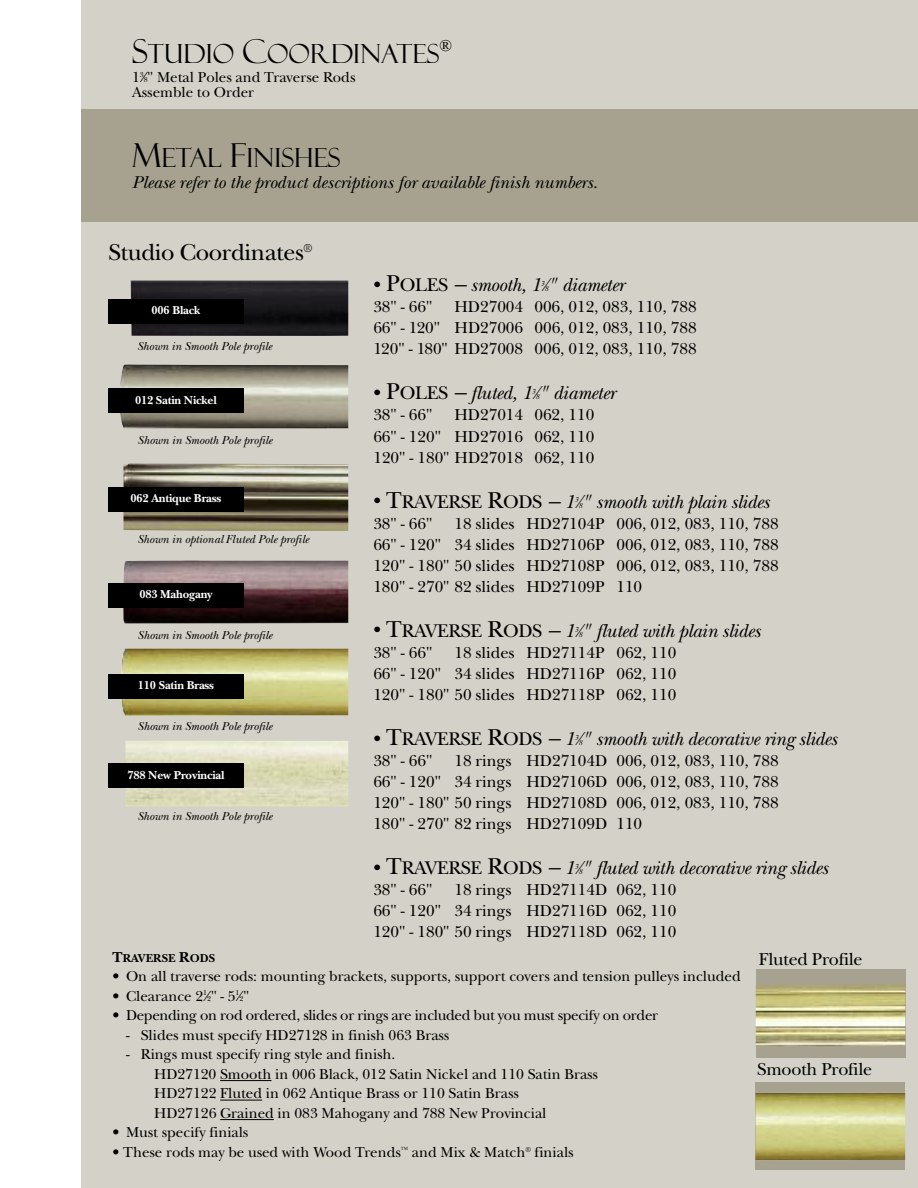
<style>
.page{position:relative;width:918px;height:1188px;background:#fff}
.page>*{position:absolute;margin:0;border:0;box-sizing:border-box;transform-origin:0 0}
.t1{font:26.4px "Felix Titling";color:#000}
.t2{font:24px "New Baskerville";letter-spacing:-.015em;color:#000}
.t3{font:italic 19.5px "New Baskerville";letter-spacing:-.015em;color:#000}
.t4{font:italic 18px "New Baskerville";color:#000}
.t5{font:18px "New Baskerville";letter-spacing:-.015em;color:#000}
.t6{font:16.5px/21px "New Baskerville";color:#000;text-align:justify}
.t7{font:15px/19.5px "New Baskerville";color:#000}
.t8{font:15px "New Baskerville";letter-spacing:-.02em;color:#000}
.t9{font:italic 12px "New Baskerville";color:#000}
.t10{font:700 12px "New Baskerville";letter-spacing:-.015em;color:#fff}
.t11{font:700 12px "New Baskerville";color:#000}
.t12{font:italic 7.5px "New Baskerville";color:#000}
.s1{font-size:33px}
.s2{font-size:7.5px}
.s3{font-style:normal;font-size:16.5px}
.s4{font-style:normal;font-size:24px}
.s5{font-style:normal;font-size:19.2px}
.s6{font-size:24px}
.s7{font-size:15px}
</style>
<div class="page">
<div style="left:81px;top:0;width:837px;height:1188px;background:#d4d2c8"></div>
<div style="left:81px;top:110px;width:837px;height:112px;background:#a6a28f"></div>
<img style="left:131px;top:281px;width:217px;height:55px">
<div style="left:108px;top:299px;width:135px;height:25px;background:#000"></div>
<img style="left:119px;top:364px;width:229px;height:65px">
<div style="left:108px;top:389px;width:135px;height:24px;background:#000"></div>
<img style="left:124px;top:463px;width:224px;height:68px">
<div style="left:108px;top:487px;width:135px;height:25px;background:#000"></div>
<img style="left:123px;top:560px;width:225px;height:63px">
<div style="left:108px;top:583px;width:135px;height:25px;background:#000"></div>
<img style="left:121px;top:649px;width:227px;height:67px">
<div style="left:108px;top:674px;width:135px;height:25px;background:#000"></div>
<img style="left:125px;top:741px;width:223px;height:65px">
<div style="left:108px;top:764px;width:135px;height:24px;background:#000"></div>
<hr style="left:220px;top:1080px;width:51px;height:1px;background:#000">
<hr style="left:220px;top:1100px;width:42px;height:1px;background:#000">
<hr style="left:220px;top:1119px;width:54px;height:1px;background:#000">
<div style="left:756px;top:969px;width:149px;height:89px;background:#a6a28f"></div>
<img style="left:756px;top:984px;width:149px;height:62px">
<div style="left:756px;top:1082px;width:149px;height:87px;background:#a6a28f"></div>
<img style="left:756px;top:1092px;width:149px;height:68px">
<h1 class="t1" style="left:132px;top:38px;width:322px"><span class="s1">S</span>TUDIO <span class="s1">C</span>OORDINATES<sup>®</sup></h1>
<p class="t7" style="left:132px;top:70px;width:225px;line-height:15px">1<sup>3</sup>⁄<span class="s2">8</span>" Metal Poles and Traverse Rods<br>Assemble to Order</p>
<h1 class="t1" style="left:132px;top:142px;width:210px"><span class="s1">M</span>ETAL <span class="s1">F</span>INISHES</h1>
<p class="t4" style="left:132px;top:172px;width:467px">Please refer to the product descriptions for available finish numbers.</p>
<h2 class="t2" style="left:108px;top:238px;width:205px">Studio Coordinates<sup>®</sup></h2>
<p class="t10" style="left:151px;top:303px;width:50px">006 Black</p>
<p class="t9" style="left:137px;top:340px;width:136px">Shown in Smooth Pole profile</p>
<p class="t10" style="left:135px;top:393px;width:83px">012 Satin Nickel</p>
<p class="t9" style="left:138px;top:434px;width:136px">Shown in Smooth Pole profile</p>
<p class="t10" style="left:131px;top:491px;width:92px">062 Antique Brass</p>
<p class="t9" style="left:138px;top:532px;width:173px">Shown in optional Fluted Pole profile</p>
<p class="t10" style="left:139px;top:587px;width:75px">083 Mahogany</p>
<p class="t9" style="left:138px;top:628px;width:136px">Shown in Smooth Pole profile</p>
<p class="t10" style="left:138px;top:678px;width:78px">110 Satin Brass</p>
<p class="t9" style="left:138px;top:719px;width:136px">Shown in Smooth Pole profile</p>
<p class="t10" style="left:127px;top:768px;width:99px">788 New Provincial</p>
<p class="t9" style="left:138px;top:809px;width:136px">Shown in Smooth Pole profile</p>
<p class="t3" style="left:373px;top:274px;width:252px"><span class="s3">•</span> <span class="s4">P</span><span class="s5">OLES</span> <span class="s6">–</span> smooth, 1 ⁄" diameter</p>
<p class="t12" style="left:541px;top:279px;width:5px">3</p>
<p class="t12" style="left:545px;top:284px;width:5px">8</p>
<p class="t6" style="left:373px;top:296px;width:325px;text-indent:81px">HD27004 006, 012, 083, 110, 788<br>66" - 120" HD27006 006, 012, 083, 110, 788<br>120" - 180" HD27008 006, 012, 083, 110, 788</p>
<p class="t3" style="left:373px;top:382px;width:243px"><span class="s3">•</span> <span class="s4">P</span><span class="s5">OLES</span> <span class="s6">–</span> fluted, 1 ⁄" diameter</p>
<p class="t6" style="left:373px;top:296px;width:60px">38" - 66"</p>
<p class="t12" style="left:532px;top:387px;width:5px">3</p>
<p class="t12" style="left:536px;top:393px;width:5px">8</p>
<p class="t6" style="left:373px;top:405px;width:222px;text-indent:81px">HD27014 062, 110<br>66" - 120" HD27016 062, 110<br>120" - 180" HD27018 062, 110</p>
<p class="t3" style="left:373px;top:490px;width:398px"><span class="s3">•</span> <span class="s4">T</span><span class="s5">RAVERSE</span> <span class="s4">R</span><span class="s5">ODS</span> <span class="s6">–</span> 1 ⁄" smooth with plain slides</p>
<p class="t6" style="left:373px;top:405px;width:60px">38" - 66"</p>
<p class="t12" style="left:574px;top:496px;width:5px">3</p>
<p class="t12" style="left:578px;top:501px;width:5px">8</p>
<p class="t6" style="left:373px;top:513px;width:407px;text-indent:81px">18 slides HD27104P 006, 012, 083, 110, 788<br>66" - 120" 34 slides HD27106P 006, 012, 083, 110, 788<br>120" - 180" 50 slides HD27108P 006, 012, 083, 110, 788<br>180" - 270" 82 slides HD27109P 110</p>
<p class="t3" style="left:373px;top:619px;width:389px"><span class="s3">•</span> <span class="s4">T</span><span class="s5">RAVERSE</span> <span class="s4">R</span><span class="s5">ODS</span> <span class="s6">–</span> 1 ⁄" fluted with plain slides</p>
<p class="t6" style="left:373px;top:513px;width:60px">38" - 66"</p>
<p class="t12" style="left:574px;top:625px;width:5px">3</p>
<p class="t12" style="left:578px;top:630px;width:5px">8</p>
<p class="t6" style="left:373px;top:642px;width:304px;text-indent:81px">18 slides HD27114P 062, 110<br>66" - 120" 34 slides HD27116P 062, 110<br>120" - 180" 50 slides HD27118P 062, 110</p>
<p class="t3" style="left:373px;top:727px;width:465px"><span class="s3">•</span> <span class="s4">T</span><span class="s5">RAVERSE</span> <span class="s4">R</span><span class="s5">ODS</span> <span class="s6">–</span> 1 ⁄" smooth with decorative ring slides</p>
<p class="t6" style="left:373px;top:642px;width:60px">38" - 66"</p>
<p class="t12" style="left:574px;top:733px;width:5px">3</p>
<p class="t12" style="left:578px;top:738px;width:5px">8</p>
<p class="t6" style="left:373px;top:750px;width:407px;text-indent:81px">18 rings HD27104D 006, 012, 083, 110, 788<br>66" - 120" 34 rings HD27106D 006, 012, 083, 110, 788<br>120" - 180" 50 rings HD27108D 006, 012, 083, 110, 788<br>180" - 270" 82 rings HD27109D 110</p>
<p class="t3" style="left:373px;top:857px;width:456px"><span class="s3">•</span> <span class="s4">T</span><span class="s5">RAVERSE</span> <span class="s4">R</span><span class="s5">ODS</span> <span class="s6">–</span> 1 ⁄" fluted with decorative ring slides</p>
<p class="t6" style="left:373px;top:750px;width:60px">38" - 66"</p>
<p class="t12" style="left:574px;top:862px;width:5px">3</p>
<p class="t12" style="left:578px;top:867px;width:5px">8</p>
<p class="t6" style="left:373px;top:879px;width:304px;text-indent:81px">18 rings HD27114D 062, 110<br>66" - 120" 34 rings HD27116D 062, 110<br>120" - 180" 50 rings HD27118D 062, 110</p>
<p class="t6" style="left:373px;top:879px;width:60px">38" - 66"</p>
<p class="t11" style="left:113px;top:951px;width:104px"><span class="s7">T</span>RAVERSE <span class="s7">R</span>ODS</p>
<p class="t7" style="left:113px;top:966px;width:630px">• On all traverse rods: mounting brackets, supports, support covers and tension pulleys included</p>
<p class="t7" style="left:113px;top:986px;width:138px">• Clearance 2<sup>1</sup>⁄<span class="s2">2</span>" - 5<sup>1</sup>⁄<span class="s2">2</span>"</p>
<p class="t8" style="left:113px;top:1006px;width:547px">• Depending on rod ordered, slides or rings are included but you must specify on order</p>
<p class="t7" style="left:126px;top:1025px;width:325px">- Slides must specify HD27128 in finish 063 Brass</p>
<p class="t7" style="left:154px;top:1044px;width:445px;text-indent:-28px">- Rings must specify ring style and finish.<br>HD27120 Smooth in 006 Black, 012 Satin Nickel and 110 Satin Brass HD27122 Fluted in 062 Antique Brass or 110 Satin Brass<br>HD27126 Grained in 083 Mahogany and 788 New Provincial</p>
<p class="t7" style="left:113px;top:1122px;width:137px">• Must specify finials</p>
<p class="t7" style="left:113px;top:1142px;width:463px">• These rods may be used with Wood Trends<sup>™</sup> and Mix &amp; Match<sup>®</sup> finials</p>
<p class="t5" style="left:759px;top:948px;width:105px">Fluted Profile</p>
<p class="t5" style="left:757px;top:1058px;width:116px">Smooth Profile</p>
</div>
